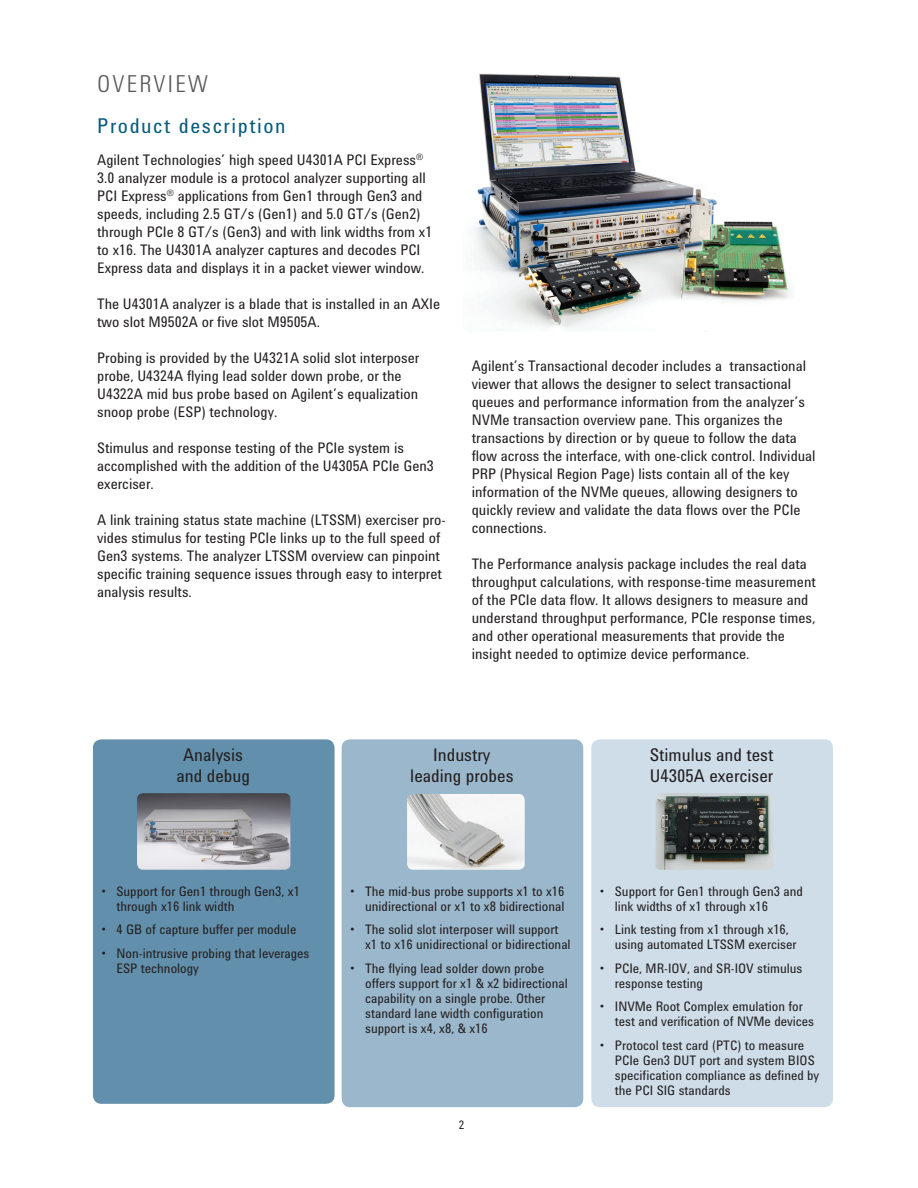
<style>
.page{position:relative;width:918px;height:1188px;background:#fff}
.page>*{position:absolute;margin:0;border:0;box-sizing:border-box;transform-origin:0 0}
.t1{font:300 24px "Agilent Condensed CFF";letter-spacing:.1em;color:#57585a}
.t2{font:21px "Agilent Condensed CFF";letter-spacing:.075em;color:#0a5c7d}
.t3{font:18px/21px "Agilent Condensed CFF";color:#231f20;text-align:center}
.t4{font:15px/18px "Agilent Condensed CFF";color:#231f20}
.t5{font:13.5px/15px "Agilent Condensed CFF";color:#231f20}
.t6{font:12px "Agilent Condensed CFF";color:#231f20}
</style>
<div class="page">
<div style="left:591px;top:739px;width:242px;height:368px;background:#cedde8;border-radius:9px"></div>
<img style="left:656px;top:793px;width:117px;height:77px">
<div style="left:93px;top:739px;width:242px;height:365px;background:#628fab;border-radius:9px"></div>
<div style="left:342px;top:739px;width:241px;height:368px;background:#9ab7cc;border-radius:9px"></div>
<img style="left:407px;top:794px;width:118px;height:76px">
<img style="left:473px;top:73px;width:317px;height:259px">
<img style="left:137px;top:793px;width:153px;height:77px">
<h1 class="t1" style="left:97px;top:66px;width:112px">OVERVIEW</h1>
<h2 class="t2" style="left:97px;top:110px;width:190px">Product description</h2>
<p class="t4" style="left:97px;top:150px;width:337px">Agilent Technologies’ high speed U4301A PCI Express<sup>® </sup>3.0 analyzer module is a protocol analyzer supporting all PCI Express<sup>®</sup> applications from Gen1 through Gen3 and speeds, including 2.5 GT/s (Gen1) and 5.0 GT/s (Gen2) through PCIe 8 GT/s (Gen3) and with link widths from x1 to x16. The U4301A analyzer captures and decodes PCI Express data and displays it in a packet viewer window.</p>
<p class="t4" style="left:97px;top:294px;width:344px">The U4301A analyzer is a blade that is installed in an AXIe two slot M9502A or five slot M9505A.</p>
<p class="t4" style="left:97px;top:348px;width:324px">Probing is provided by the U4321A solid slot interposer probe, U4324A flying lead solder down probe, or the U4322A mid bus probe based on Agilent’s equalization snoop probe (ESP) technology.</p>
<p class="t4" style="left:97px;top:438px;width:338px">Stimulus and response testing of the PCIe system is accomplished with the addition of the U4305A PCIe Gen3 exerciser.</p>
<p class="t4" style="left:97px;top:510px;width:350px">A link training status state machine (LTSSM) exerciser pro&shy;vides stimulus for testing PCIe links up to the full speed of Gen3 systems. The analyzer LTSSM overview can pinpoint specific training sequence issues through easy to interpret analysis results.</p>
<p class="t4" style="left:472px;top:356px;width:345px">Agilent’s Transactional decoder includes a transactional viewer that allows the designer to select transactional queues and performance information from the analyzer’s NVMe transaction overview pane. This organizes the transactions by direction or by queue to follow the data flow across the interface, with one-click control. Individual PRP (Physical Region Page) lists contain all of the key information of the NVMe queues, allowing designers to quickly review and validate the data flows over the PCIe connections.</p>
<p class="t4" style="left:472px;top:554px;width:346px">The Performance analysis package includes the real data throughput calculations, with response-time measurement of the PCIe data flow. It allows designers to measure and understand throughput performance, PCIe response times, and other operational measurements that provide the insight needed to optimize device performance.</p>
<p class="t3" style="left:176px;top:743px;width:75px">Analysis and debug</p>
<p class="t5" style="left:116px;top:883px;width:185px;text-indent:-15px">• Support for Gen1 through Gen3, x1 through x16 link width</p>
<p class="t5" style="left:101px;top:921px;width:196px">• 4 GB of capture buffer per module</p>
<p class="t5" style="left:116px;top:945px;width:195px;text-indent:-15px">• Non-intrusive probing that leverages<br>ESP technology</p>
<p class="t3" style="left:410px;top:743px;width:105px">Industry leading probes</p>
<p class="t3" style="left:650px;top:743px;width:125px;text-align:left">Stimulus and test<br>U4305A exerciser</p>
<p class="t5" style="left:350px;top:883px;width:216px;text-align:right">• The mid-bus probe supports x1 to x16 unidirectional or x1 to x8 bidirectional</p>
<p class="t5" style="left:365px;top:921px;width:207px;text-indent:-15px">• The solid slot interposer will support x1 to x16 unidirectional or bidirectional</p>
<p class="t5" style="left:365px;top:960px;width:204px;text-indent:-15px">• The flying lead solder down probe offers support for x1 &amp; x2 bidirectional capability on a single probe. Other standard lane width configuration support is x4, x8, &amp; x16</p>
<p class="t6" style="left:459px;top:1115px;width:7px">2</p>
<p class="t5" style="left:615px;top:883px;width:189px;text-indent:-15px">• Support for Gen1 through Gen3 and link widths of x1 through x16</p>
<p class="t5" style="left:615px;top:921px;width:183px;text-indent:-15px">• Link testing from x1 through x16, using automated LTSSM exerciser</p>
<p class="t5" style="left:615px;top:960px;width:189px;text-indent:-15px">• PCIe, MR-IOV, and SR-IOV stimulus response testing</p>
<p class="t5" style="left:615px;top:998px;width:201px;text-indent:-15px">• INVMe Root Complex emulation for test and verification of NVMe devices</p>
<p class="t5" style="left:615px;top:1037px;width:206px;text-indent:-15px">• Protocol test card (PTC) to measure<br>PCIe Gen3 DUT port and system BIOS specification compliance as defined by the PCI SIG standards</p>
</div>
